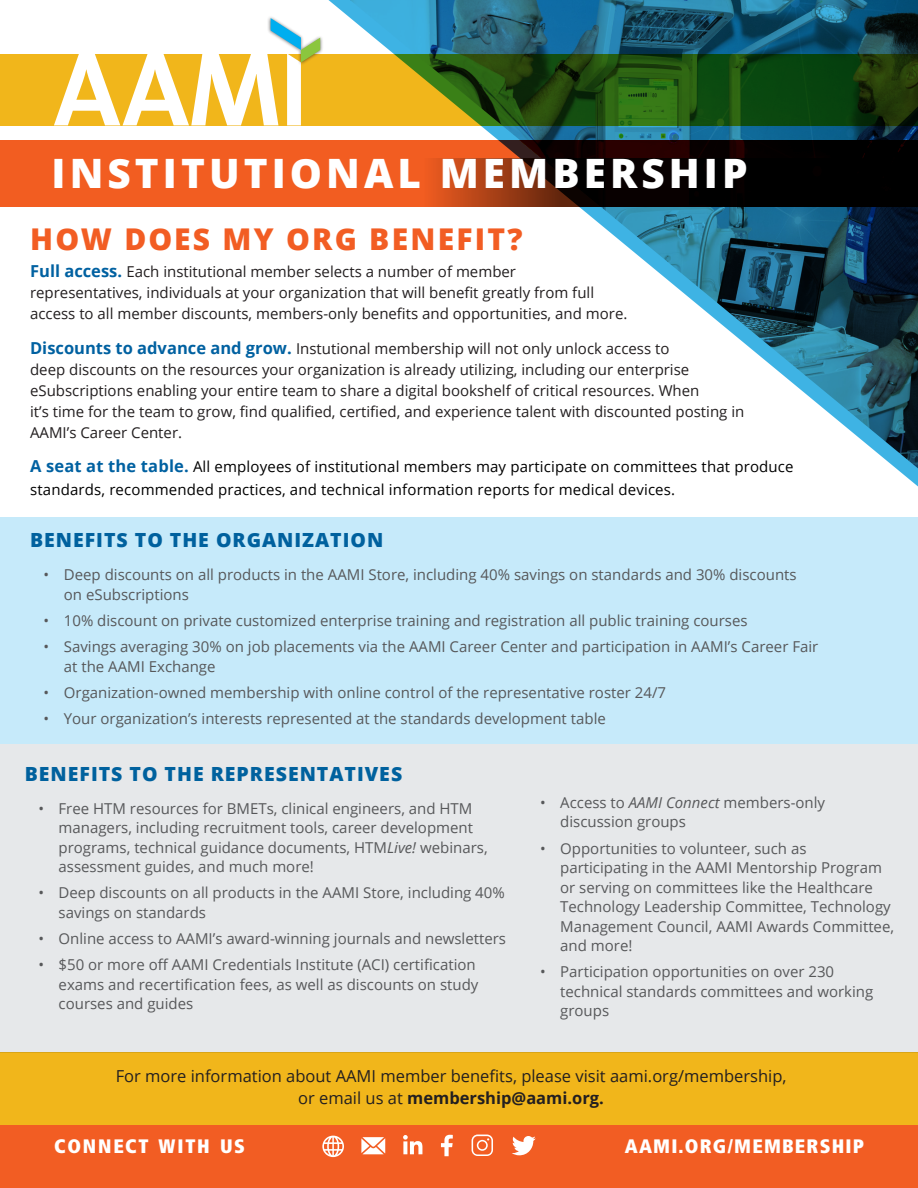
<style>
.page{position:relative;width:918px;height:1188px;background:#fff}
.page>*{position:absolute;margin:0;border:0;box-sizing:border-box;transform-origin:0 0}
.t1{font:800 40.5px "Open Sans";letter-spacing:.1em;color:#fff}
.Head_with_boxes{font:800 30px "Open Sans";letter-spacing:.075em;color:#f25d23}
.Form_type_lines{font:800 19.5px "Open Sans";letter-spacing:.05em;color:#00619e}
.t2{font:900 condensed 19.5px "Frutiger LT Std";letter-spacing:.06em;color:#fff}
.t3{font:900 condensed 19.5px "Frutiger LT Std";letter-spacing:.1em;color:#fff}
.t4{font:16.5px/22.5px "Open Sans";color:#231f20;text-align:center}
.t5{font:15px/19.5px "Open Sans";color:#57585a}
.t6{font:15px/21px "Open Sans";color:#231f20}
.t7{font:15px/22.5px "Open Sans";letter-spacing:.01em;color:#000}
.s1{font-weight:700;font-size:16.5px;color:#0061a1}
.s2{font-style:italic}
.s3{font-weight:700}
</style>
<div class="page">
<svg style="left:312px;top:0;width:606px;height:487px"></svg>
<div style="left:0;top:744px;width:918px;height:309px;background:#e6e8ea"></div>
<div style="left:0;top:517px;width:918px;height:227px;background:#c6eafa"></div>
<div style="left:0;top:1125px;width:918px;height:63px;background:#f25d23"></div>
<svg style="left:0;top:140px;width:918px;height:67px;background:#8a3412"></svg>
<svg style="left:0;top:54px;width:918px;height:71px;background:#536711"></svg>
<div style="left:267px;top:15px;width:56px;height:51px;background:#231f20;opacity:.65"></div>
<svg style="left:54px;top:18px;width:266px;height:107px"></svg>
<div style="left:0;top:1053px;width:918px;height:72px;background:#f1b61b"></div>
<svg style="left:322px;top:1136px;width:22px;height:21px"></svg>
<svg style="left:361px;top:1137px;width:24px;height:17px"></svg>
<svg style="left:403px;top:1135px;width:19px;height:19px"></svg>
<svg style="left:441px;top:1135px;width:12px;height:21px"></svg>
<svg style="left:512px;top:1136px;width:24px;height:19px"></svg>
<svg style="left:472px;top:1135px;width:21px;height:21px"></svg>
<p class="t1" style="left:52px;top:143px;width:698px">INSTITUTIONAL MEMBERSHIP</p>
<p class="Head_with_boxes" style="left:30px;top:217px;width:494px">HOW DOES MY ORG BENEFIT?</p>
<p class="t6" style="left:30px;top:261px;width:599px"><span class="s1">Full access.</span> Each institutional member selects a number of member representatives, individuals at your organization that will benefit greatly from full access to all member discounts, members-only benefits and opportunities, and more.</p>
<p class="t6" style="left:30px;top:337px;width:716px"><span class="s1">Discounts to advance and grow.</span> Instutional membership will not only unlock access to<br>deep discounts on the resources your organization is already utilizing, including our enterprise eSubscriptions enabling your entire team to share a digital bookshelf of critical resources. When<br>it’s time for the team to grow, find qualified, certified, and experience talent with discounted posting in AAMI’s Career Center.</p>
<p class="t7" style="left:30px;top:455px;width:765px"><span class="s1">A seat at the table.</span> All employees of institutional members may participate on committees that produce standards, recommended practices, and technical information reports for medical devices.</p>
<p class="Form_type_lines" style="left:30px;top:525px;width:355px">BENEFITS TO THE ORGANIZATION</p>
<p class="t5" style="left:64px;top:565px;width:734px;text-indent:-20px">• Deep discounts on all products in the AAMI Store, including 40% savings on standards and 30% discounts on eSubscriptions</p>
<p class="t5" style="left:44px;top:610px;width:705px">• 10% discount on private customized enterprise training and registration all public training courses</p>
<p class="t5" style="left:64px;top:637px;width:756px;text-indent:-20px">• Savings averaging 30% on job placements via the AAMI Career Center and participation in AAMI’s Career Fair at the AAMI Exchange</p>
<p class="t5" style="left:44px;top:682px;width:624px">• Organization-owned membership with online control of the representative roster 24/7</p>
<p class="t5" style="left:44px;top:709px;width:564px">• Your organization’s interests represented at the standards development table</p>
<p class="Form_type_lines" style="left:25px;top:759px;width:379px">BENEFITS TO THE REPRESENTATIVES</p>
<p class="t5" style="left:59px;top:798px;width:431px;text-indent:-20px">• Free HTM resources for BMETs, clinical engineers, and HTM managers, including recruitment tools, career development programs, technical guidance documents, HTM<span class="s2">Live!</span> webinars, assessment guides, and much more!</p>
<p class="t5" style="left:59px;top:883px;width:448px;text-indent:-20px">• Deep discounts on all products in the AAMI Store, including 40% savings on standards</p>
<p class="t5" style="left:38px;top:929px;width:469px">• Online access to AAMI’s award-winning journals and newsletters</p>
<p class="t5" style="left:59px;top:955px;width:421px;text-indent:-20px">• $50 or more off AAMI Credentials Institute (ACI) certification exams and recertification fees, as well as discounts on study courses and guides</p>
<p class="t5" style="left:560px;top:792px;width:266px;text-indent:-20px">• Access to <span class="s2">AAMI Connect</span> members-only discussion groups</p>
<p class="t5" style="left:560px;top:838px;width:335px;text-indent:-20px">• Opportunities to volunteer, such as participating in the AAMI Mentorship Program or serving on committees like the Healthcare Technology Leadership Committee, Technology Management Council, AAMI Awards Committee, and more!</p>
<p class="t5" style="left:560px;top:962px;width:315px;text-indent:-20px">• Participation opportunities on over 230 technical standards committees and working groups</p>
<p class="t4" style="left:116px;top:1064px;width:672px">For more information about AAMI member benefits, please visit aami.org/membership, or email us at <span class="s3">membership@aami.org.</span></p>
<p class="t3" style="left:54px;top:1134px;width:192px">CONNECT WITH US</p>
<p class="t2" style="left:625px;top:1134px;width:241px">AAMI.ORG/MEMBERSHIP</p>
</div>
